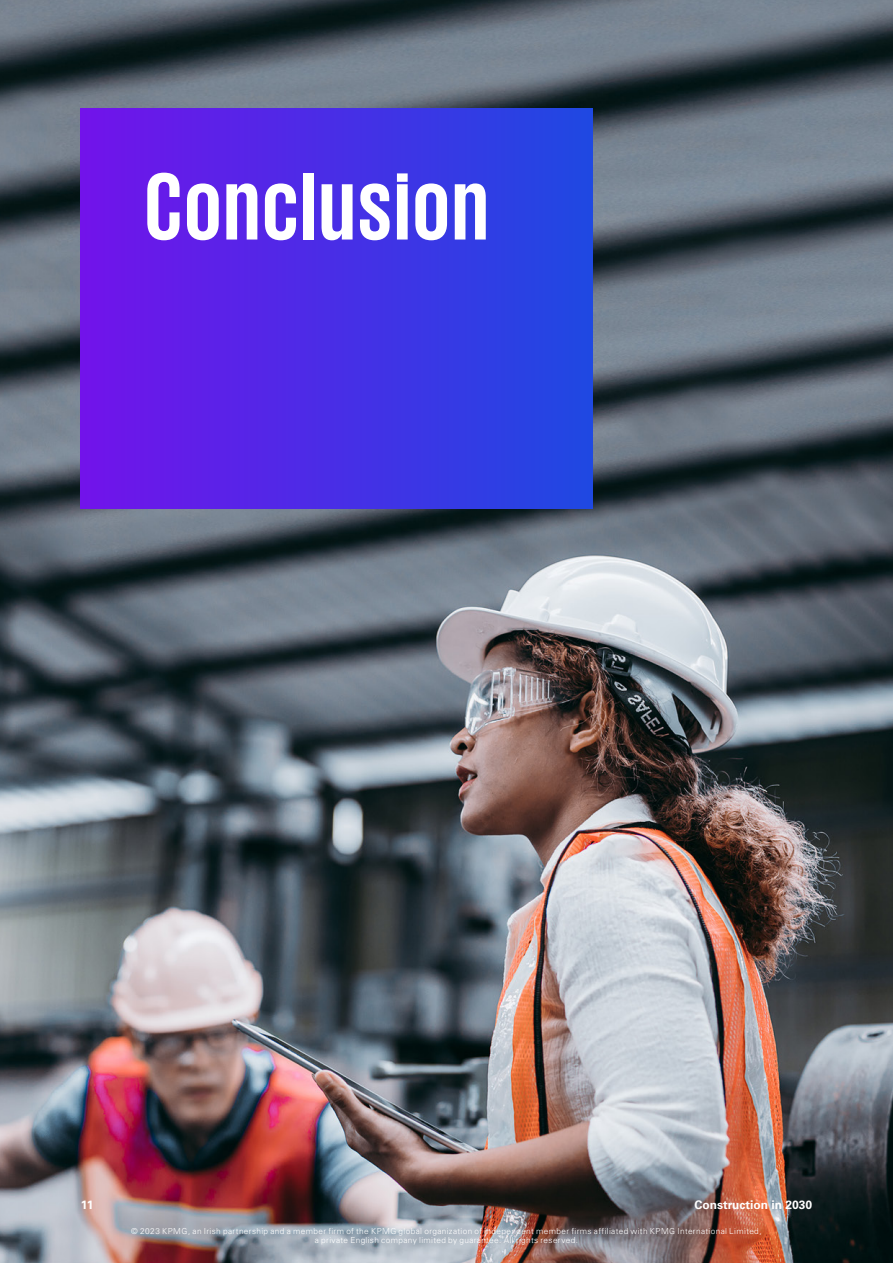
<style>
.page{position:relative;width:893px;height:1263px;background:#fff}
.page>*{position:absolute;margin:0;border:0;box-sizing:border-box;transform-origin:0 0}
.t1{font:700 97.5px "KPMG";letter-spacing:.025em;color:#fff}
.t2{font:700 12px "Univers LT Std";color:#fff}
.t3{font:300 8.25px/9px "Univers LT Std";letter-spacing:.045em;color:#fff;text-align:center}
</style>
<div class="page">
<img style="left:0;top:0;width:893px;height:1263px">
<div style="left:81px;top:108px;width:512px;height:400px;background:linear-gradient(to right,#7213ea,#1f49e2)"></div>
<h1 class="t1" style="left:145px;top:158px;width:345px">Conclusion</h1>
<h2 class="t2" style="left:81px;top:1198px;width:14px">11</h2>
<h2 class="t2" style="left:695px;top:1198px;width:119px">Construction in 2030</h2>
<p class="t3" style="left:131px;top:1226px;width:632px">© 2023 KPMG, an Irish partnership and a member firm of the KPMG global organization of independent member firms affiliated with KPMG International Limited, a private English company limited by guarantee. All rights reserved.</p>
</div>
